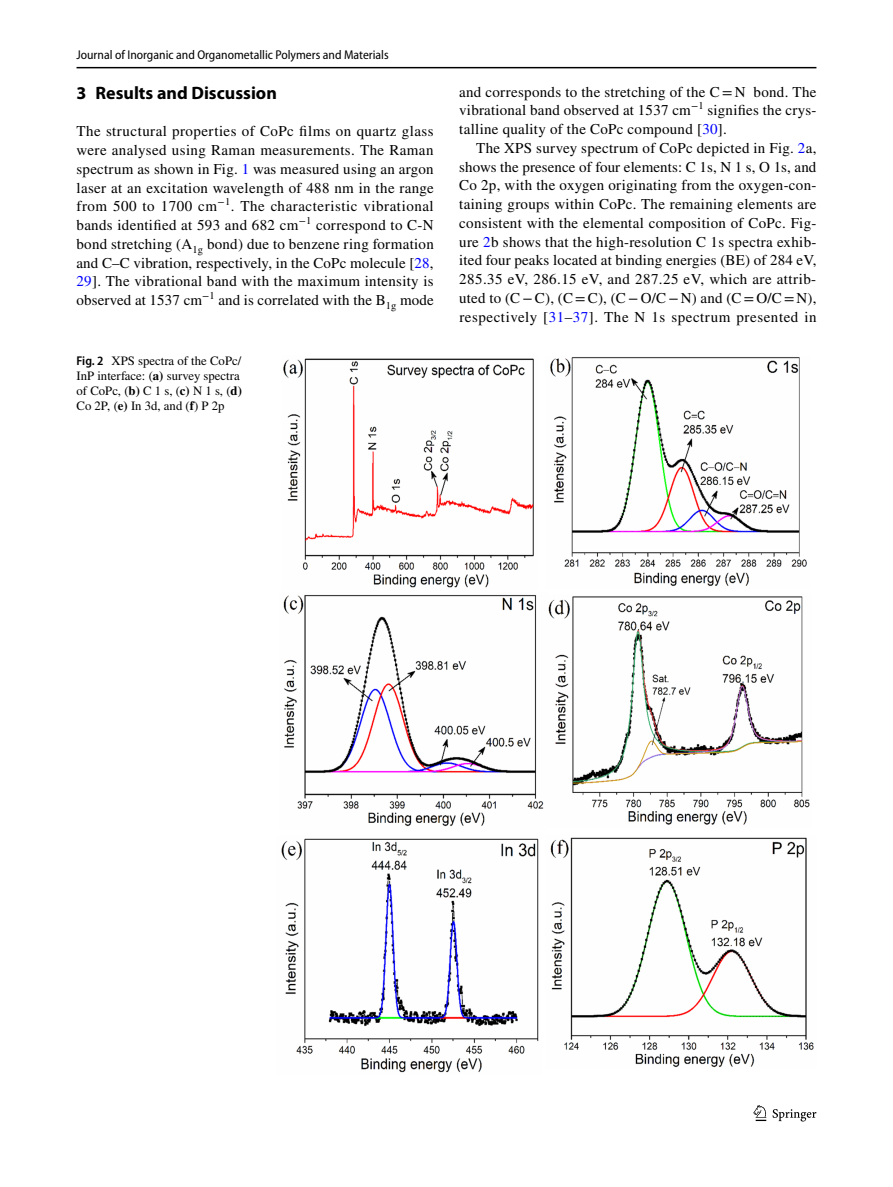
<style>
.page{position:relative;width:893px;height:1187px;background:#fff}
.page>*{position:absolute;margin:0;border:0;box-sizing:border-box;transform-origin:0 0}
.t1{font:700 18px "Myriad Pro";color:#000}
.t2{font:15px/18.8px "STIX";letter-spacing:.02em;color:#000;text-align:justify}
.t3{font:12.75px/15px "STIX";color:#000}
.t4{font:semi-condensed 12.75px "Myriad Pro";color:#000}
.s1{color:#00f}
.s2{font-family:"Myriad Pro";font-weight:600;font-stretch:semi-condensed}
.s3{font-weight:700}
</style>
<div class="page">
<hr style="left:77px;top:67px;width:739px;height:1px;background:#000">
<svg style="left:753px;top:1105px;width:13px;height:15px"></svg>
<svg style="left:773px;top:1109px;width:43px;height:12px"></svg>
<img style="left:281px;top:357px;width:533px;height:716px">
<p class="t4" style="left:77px;top:48px;width:314px">Journal of Inorganic and Organometallic Polymers and Materials</p>
<p class="t1" style="left:77px;top:81px;width:202px">3 Results and Discussion</p>
<p class="t2" style="left:77px;top:123px;width:359px">The structural properties of CoPc films on quartz glass were analysed using Raman measurements. The Raman spectrum as shown in Fig. <span class="s1">1</span> was measured using an argon laser at an excitation wavelength of 488 nm in the range from 500 to 1700 cm<sup>−1</sup>. The characteristic vibrational bands identified at 593 and 682 cm<sup>−1</sup> correspond to C-N bond stretching (A<sub>1g</sub> bond) due to benzene ring formation and C–C vibration, respectively, in the CoPc molecule [<span class="s1">28</span>, <span class="s1">29</span>]. The vibrational band with the maximum intensity is observed at 1537 cm<sup>−1</sup> and is correlated with the B<sub>1g</sub> mode</p>
<p class="t3" style="left:77px;top:354px;width:167px"><span class="s2">Fig. 2</span> XPS spectra of the CoPc/<br>InP interface: (<span class="s3">a)</span> survey spectra of CoPc, (<span class="s3">b)</span> C 1 s, (<span class="s3">c)</span> N 1 s, (<span class="s3">d)<br></span>Co 2P, (<span class="s3">e)</span> In 3d, and (<span class="s3">f</span>) P 2p</p>
<p class="t2" style="left:459px;top:83px;width:359px">and corresponds to the stretching of the C= N bond. The vibrational band observed at 1537 cm<sup>−1</sup> signifies the crys&shy;talline quality of the CoPc compound [<span class="s1">30</span>].</p>
<p class="t2" style="left:459px;top:139px;width:359px;text-indent:17px">The XPS survey spectrum of CoPc depicted in Fig. <span class="s1">2</span>a, shows the presence of four elements: C 1s, N 1 s, O 1s, and Co 2p, with the oxygen originating from the oxygen-con&shy;taining groups within CoPc. The remaining elements are consistent with the elemental composition of CoPc. Fig&shy;ure <span class="s1">2</span>b shows that the high-resolution C 1s spectra exhib&shy;ited four peaks located at binding energies (BE) of 284 eV, 285.35 eV, 286.15 eV, and 287.25 eV, which are attrib&shy;uted to (C−C), (C=C), (C− O/C− N) and (C= O/C= N), respectively [<span class="s1">31</span>–<span class="s1">37</span>]. The N 1s spectrum presented in</p>
</div>
